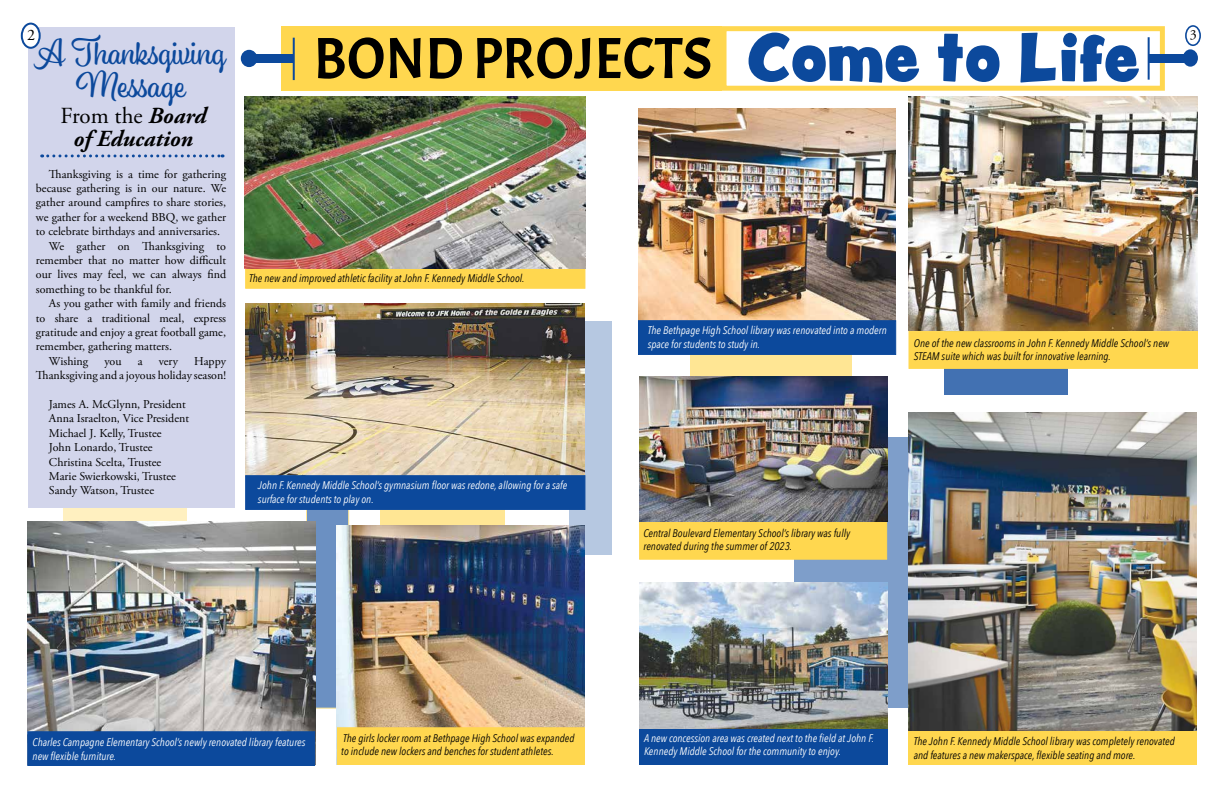
<style>
.page{position:relative;width:1224px;height:792px;background:#fff}
.page>*{position:absolute;margin:0;border:0;box-sizing:border-box;transform-origin:0 0}
.t1{font:58px "Acme";color:#000}
.t2{font:34px/33px "Eds Market Upright Script";color:#0c499c;text-align:center}
.t3{font:italic 700 23px/23px "Adobe Garamond Pro";color:#000;text-align:center}
.t4{font:16px "Adobe Garamond Pro";color:#000}
.t5{font:14px "Adobe Garamond Pro";color:#000}
.t6{font:12px/14.4px "Adobe Garamond Pro";color:#000;text-align:right}
.t7{font:italic 11px/13.2px "Avenir Next Condensed";color:#000}
.t8{font:italic 11px/13.2px "Avenir Next Condensed";color:#fff}
.s1{font-family:"Peachy Keen JF";font-size:60px;color:#0c499c}
.s2{font-weight:400;font-style:normal}
</style>
<div class="page">
<div style="left:380px;top:504px;width:124px;height:27px;background:linear-gradient(to right,#ffe694,#ffe694)"></div>
<svg style="left:306px;top:510px;width:43px;height:199px;background:#7293c0"></svg>
<img style="left:337px;top:526px;width:248px;height:201px">
<div style="left:64px;top:496px;width:123px;height:56px;background:linear-gradient(to right,#fff0c0,#fff0c0)"></div>
<div style="left:28px;top:28px;width:206px;height:480px;background:#d2d5eb"></div>
<div style="left:945px;top:321px;width:123px;height:74px;background:#4271b2"></div>
<div style="left:690px;top:354px;width:162px;height:30px;background:#ffe694"></div>
<div style="left:794px;top:438px;width:124px;height:270px;background:#7e9eca"></div>
<svg style="left:569px;top:322px;width:43px;height:233px;background:#adc0da"></svg>
<div style="left:281px;top:26px;width:441px;height:65px;background:#ffd74f"></div>
<div style="left:722px;top:26px;width:443px;height:65px;border:5px solid #ffd74f"></div>
<img style="left:245px;top:303px;width:340px;height:172px">
<img style="left:638px;top:109px;width:258px;height:211px">
<img style="left:27px;top:522px;width:288px;height:209px">
<img style="left:908px;top:413px;width:289px;height:318px">
<div style="left:22px;top:24px;width:18px;height:24px;background:#fff;border-radius:50%"></div>
<div style="left:21px;top:23px;width:20px;height:26px;border:2px solid #0c499c;border-radius:50%"></div>
<div style="left:1185px;top:25px;width:16px;height:21px;border:2px solid #0c499c;border-radius:50%"></div>
<div style="left:245px;top:268px;width:340px;height:21px;background:#ffd74f;border:1px solid #ffd74f"></div>
<div style="left:908px;top:331px;width:290px;height:38px;background:#ffd74f;border:1px solid #ffd74f"></div>
<div style="left:337px;top:727px;width:248px;height:38px;background:#ffd74f;border:1px solid #ffd74f"></div>
<div style="left:639px;top:728px;width:249px;height:36px;background:#0c499c"></div>
<div style="left:639px;top:522px;width:248px;height:38px;background:#ffd74f;border:1px solid #ffd74f"></div>
<div style="left:27px;top:731px;width:288px;height:35px;background:#0c499c;border:1px solid #0c499c"></div>
<div style="left:908px;top:731px;width:289px;height:33px;background:#ffd74f"></div>
<div style="left:245px;top:475px;width:340px;height:35px;background:#0c499c;border:1px solid #0c499c"></div>
<div style="left:638px;top:320px;width:258px;height:35px;background:#0c499c;border:1px solid #0c499c"></div>
<img style="left:245px;top:97px;width:340px;height:172px">
<img style="left:908px;top:97px;width:290px;height:234px">
<img style="left:639px;top:583px;width:249px;height:145px">
<img style="left:639px;top:376px;width:248px;height:146px">
<div style="left:252px;top:54px;width:42px;height:9px;background:#0c499c"></div>
<div style="left:1149px;top:54px;width:38px;height:8px;background:#0c499c"></div>
<div style="left:241px;top:50px;width:16px;height:17px;background:#0c499c;border-radius:50%"></div>
<div style="left:1183px;top:49px;width:15px;height:18px;background:#0c499c;border-radius:50%"></div>
<hr style="left:293px;top:38px;width:2px;height:42px;background:#0c499c">
<hr style="left:1148px;top:37px;width:2px;height:43px;background:#0c499c">
<svg style="left:42px;top:154px;width:181px;height:3px"></svg>
<h3 class="t4" style="left:27px;top:25px;width:9px">2</h3>
<p class="t5" style="left:1190px;top:26px;width:8px">3</p>
<h1 class="t1" style="left:313px;top:22px;width:828px">BOND PROJECTS <span class="s1">Come to Life</span></h1>
<h2 class="t2" style="left:36px;top:36px;width:192px">A Thanksgiving<br>Message</h2>
<h3 class="t3" style="left:61px;top:105px;width:147px"><span class="s2">From the</span> Board of Education</h3>
<p class="t6" style="left:49px;top:167px;width:179px">Thanksgiving is a time for gathering</p>
<p class="t6" style="left:36px;top:181px;width:192px">because gathering is in our nature. We</p>
<p class="t6" style="left:36px;top:196px;width:192px">gather around campfires to share stories,</p>
<p class="t6" style="left:36px;top:210px;width:192px">we gather for a weekend BBQ, we gather</p>
<p class="t6" style="left:36px;top:225px;width:186px">to celebrate birthdays and anniversaries.</p>
<p class="t6" style="left:49px;top:239px;width:179px">We gather on Thanksgiving to</p>
<p class="t6" style="left:36px;top:253px;width:192px">remember that no matter how difficult</p>
<p class="t6" style="left:36px;top:268px;width:192px">our lives may feel, we can always find</p>
<p class="t6" style="left:36px;top:282px;width:137px">something to be thankful for.</p>
<p class="t6" style="left:49px;top:297px;width:179px">As you gather with family and friends</p>
<p class="t6" style="left:36px;top:311px;width:192px">to share a traditional meal, express</p>
<p class="t6" style="left:36px;top:325px;width:192px">gratitude and enjoy a great football game,</p>
<p class="t6" style="left:36px;top:340px;width:138px">remember, gathering matters.</p>
<p class="t6" style="left:49px;top:354px;width:41px">Wishing</p>
<p class="t6" style="left:104px;top:354px;width:19px">you</p>
<p class="t6" style="left:138px;top:354px;width:6px">a</p>
<p class="t6" style="left:159px;top:354px;width:21px">very</p>
<p class="t6" style="left:36px;top:354px;width:192px">Happy<br>Thanksgiving and a joyous holiday season!</p>
<p class="t6" style="left:49px;top:397px;width:142px;text-align:left">James A. McGlynn, President<br>Anna Israelton, Vice President<br>Michael J. Kelly, Trustee<br>John Lonardo, Trustee<br>Christina Scelta, Trustee<br>Marie Swierkowski, Trustee<br>Sandy Watson, Trustee</p>
<p class="t7" style="left:249px;top:272px;width:277px">The new and improved athletic facility at John F. Kennedy Middle School.</p>
<p class="t8" style="left:258px;top:479px;width:311px">John F. Kennedy Middle School’s gymnasium floor was redone, allowing for a safe surface for students to play on.</p>
<p class="t8" style="left:648px;top:324px;width:241px">The Bethpage High School library was renovated into a modern space for students to study in.</p>
<p class="t7" style="left:914px;top:336px;width:257px">One of the new classrooms in John F. Kennedy Middle School’s new<br>STEAM suite which was built for innovative learning.</p>
<p class="t7" style="left:643px;top:527px;width:208px">Central Boulevard Elementary School’s library was fully renovated during the summer of 2023.</p>
<p class="t7" style="left:341px;top:732px;width:235px">The girls locker room at Bethpage High School was expanded to include new lockers and benches for student athletes.</p>
<p class="t8" style="left:644px;top:732px;width:232px">A new concession area was created next to the field at John F.<br>Kennedy Middle School for the community to enjoy.</p>
<p class="t8" style="left:33px;top:736px;width:274px">Charles Campagne Elementary School’s newly renovated library features new flexible furniture.</p>
<p class="t7" style="left:914px;top:735px;width:263px">The John F. Kennedy Middle School library was completely renovated and features a new makerspace, flexible seating and more.</p>
</div>
